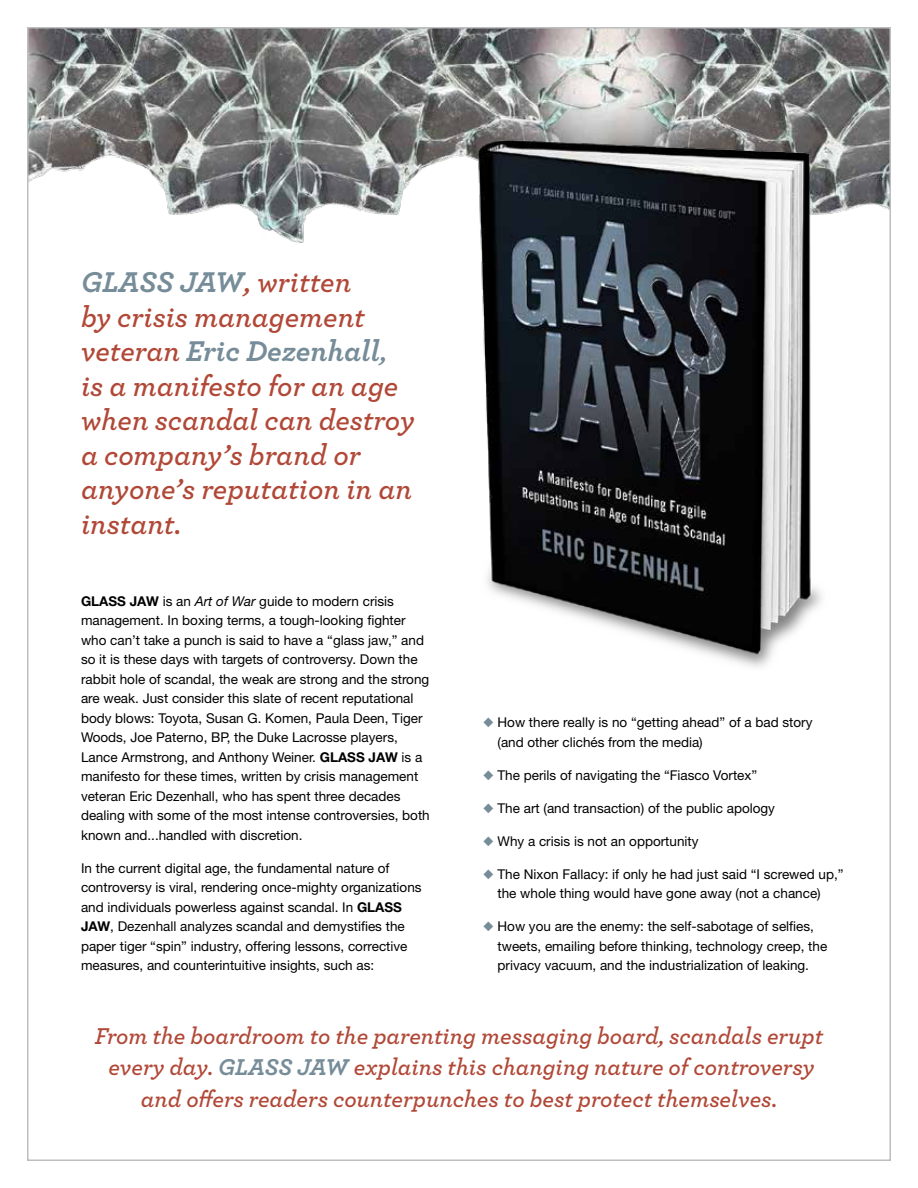
<style>
.page{position:relative;width:918px;height:1188px;background:#fff}
.page>*{position:absolute;margin:0;border:0;box-sizing:border-box;transform-origin:0 0}
.t1{font:italic 600 30px/34.5px "Archer";color:#b14837}
.t2{font:italic 600 24px/31.5px "Archer";color:#b14837;text-align:center}
.t3{font:13.5px/19.5px "Helvetica Neue LT Std";color:#000}
.s1{font-weight:700;color:#768d99}
.s2{color:#768d99}
.s3{font-weight:700}
.s4{font-style:italic}
</style>
<div class="page">
<img style="left:30px;top:30px;width:858px;height:213px">
<img style="left:459px;top:114px;width:382px;height:553px">
<h1 class="t1" style="left:81px;top:263px;width:335px"><span class="s1">GLASS JAW</span>, written<br>by crisis management veteran <span class="s1">Eric Dezenhall</span><span class="s2">, </span>is a manifesto for an age when scandal can destroy a company’s brand or anyone’s reputation in an instant.</h1>
<p class="t3" style="left:81px;top:591px;width:350px"><span class="s3">GLASS JAW</span> is an <span class="s4">Art of War</span> guide to modern crisis management. In boxing terms, a tough-looking fighter who can’t take a punch is said to have a “glass jaw,” and so it is these days with targets of controversy. Down the rabbit hole of scandal, the weak are strong and the strong are weak. Just consider this slate of recent reputational body blows: Toyota, Susan G. Komen, Paula Deen, Tiger Woods, Joe Paterno, BP, the Duke Lacrosse players, Lance Armstrong, and Anthony Weiner. <span class="s3">GLASS JAW</span> is a manifesto for these times, written by crisis management veteran Eric Dezenhall, who has spent three decades dealing with some of the most intense controversies, both known and...handled with discretion.</p>
<p class="t3" style="left:81px;top:858px;width:342px">In the current digital age, the fundamental nature of controversy is viral, rendering once-mighty organizations and individuals powerless against scandal. In <span class="s3">GLASS JAW</span>, Dezenhall analyzes scandal and demystifies the paper tiger “spin” industry, offering lessons, corrective measures, and counterintuitive insights, such as:</p>
<p class="t3" style="left:498px;top:712px;width:317px;text-indent:-14px"><span class="s2">◆</span> How there really is no “getting ahead” of a bad story (and other clichés from the media)</p>
<p class="t3" style="left:483px;top:765px;width:276px"><span class="s2">◆</span> The perils of navigating the “Fiasco Vortex”</p>
<p class="t3" style="left:483px;top:798px;width:293px"><span class="s2">◆</span> The art (and transaction) of the public apology</p>
<p class="t3" style="left:483px;top:831px;width:217px"><span class="s2">◆</span> Why a crisis is not an opportunity</p>
<p class="t3" style="left:498px;top:864px;width:348px;text-indent:-14px"><span class="s2">◆</span> The Nixon Fallacy: if only he had just said “I screwed up,” the whole thing would have gone away (not a chance)</p>
<p class="t3" style="left:498px;top:916px;width:331px;text-indent:-14px"><span class="s2">◆</span> How you are the enemy: the self-sabotage of selfies, tweets, emailing before thinking, technology creep, the privacy vacuum, and the industrialization of leaking.</p>
<h2 class="t2" style="left:95px;top:1019px;width:730px">From the boardroom to the parenting messaging board, scandals erupt every day. <span class="s1">GLASS JAW</span> explains this changing nature of controversy and offers readers counterpunches to best protect themselves.</h2>
</div>
